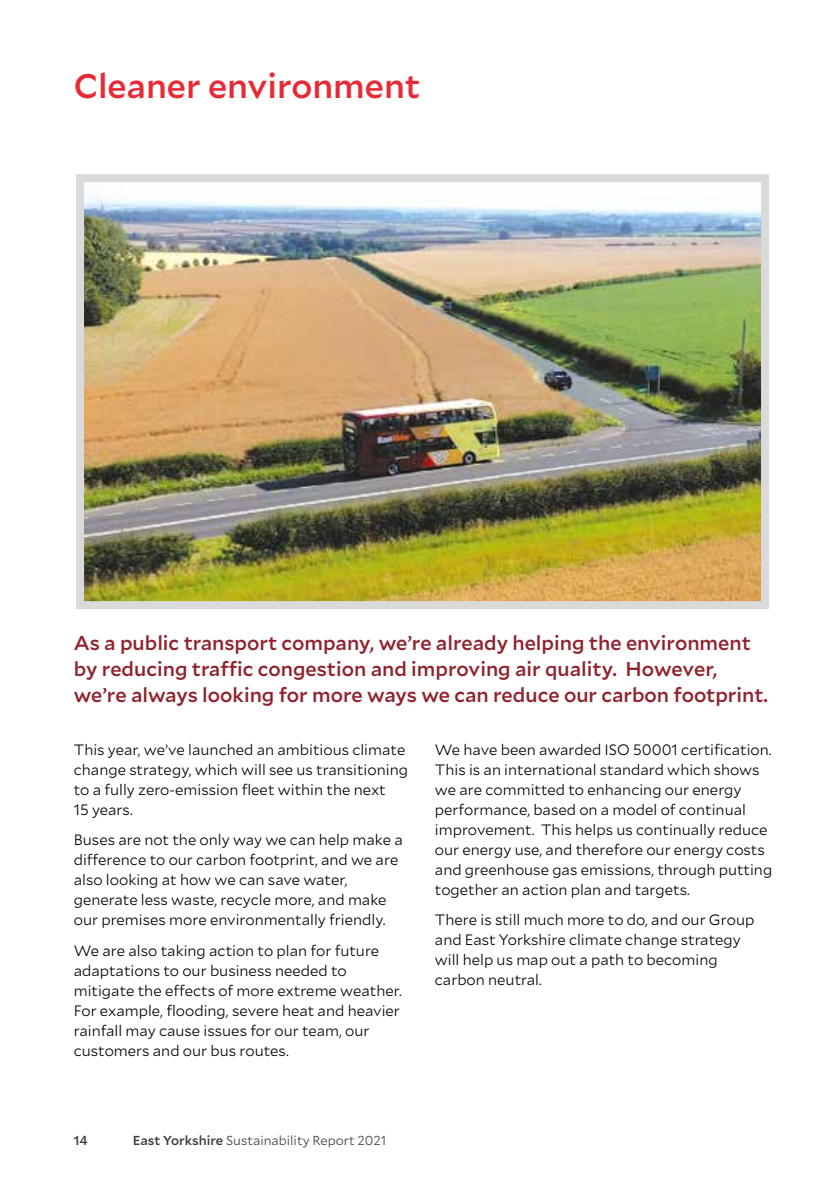
<style>
.page{position:relative;width:840px;height:1191px;background:#fff}
.page>*{position:absolute;margin:0;border:0;box-sizing:border-box;transform-origin:0 0}
.t1{font:500 34px "Mallory";color:#e62b36}
.t2{font:500 20px/26px "Mallory";color:#8f232d}
.t3{font:300 15px/20px "Mallory";color:#000}
.t4{font:300 13px "Mallory";color:#3c3c3b}
.t5{font:500 13px "Mallory";color:#3c3c3b}
.s1{font-weight:500}
</style>
<div class="page">
<img style="left:85px;top:198px;width:674px;height:402px">
<div style="left:76px;top:174px;width:692px;height:435px;border:8px solid #dadada"></div>
<h1 class="t1" style="left:74px;top:61px;width:348px">Cleaner environment</h1>
<h2 class="t2" style="left:74px;top:628px;width:695px">As a public transport company, we’re already helping the environment by reducing traffic congestion and improving air quality. However, we’re always looking for more ways we can reduce our carbon footprint.</h2>
<p class="t3" style="left:74px;top:738px;width:335px">This year, we’ve launched an ambitious climate change strategy, which will see us transitioning to a fully zero-emission fleet within the next<br>15 years.</p>
<p class="t3" style="left:74px;top:829px;width:330px">Buses are not the only way we can help make a difference to our carbon footprint, and we are also looking at how we can save water, generate less waste, recycle more, and make our premises more environmentally friendly.</p>
<p class="t3" style="left:74px;top:939px;width:329px">We are also taking action to plan for future adaptations to our business needed to mitigate the effects of more extreme weather.<br>For example, flooding, severe heat and heavier rainfall may cause issues for our team, our customers and our bus routes.</p>
<p class="t3" style="left:434px;top:738px;width:339px">We have been awarded ISO 50001 certification.<br>This is an international standard which shows we are committed to enhancing our energy performance, based on a model of continual improvement. This helps us continually reduce our energy use, and therefore our energy costs and greenhouse gas emissions, through putting together an action plan and targets.</p>
<p class="t3" style="left:434px;top:909px;width:321px">There is still much more to do, and our Group and East Yorkshire climate change strategy will help us map out a path to becoming carbon neutral.</p>
<p class="t5" style="left:74px;top:1130px;width:16px">14</p>
<p class="t4" style="left:133px;top:1130px;width:255px"><span class="s1">East Yorkshire</span> Sustainability Report 2021</p>
</div>
